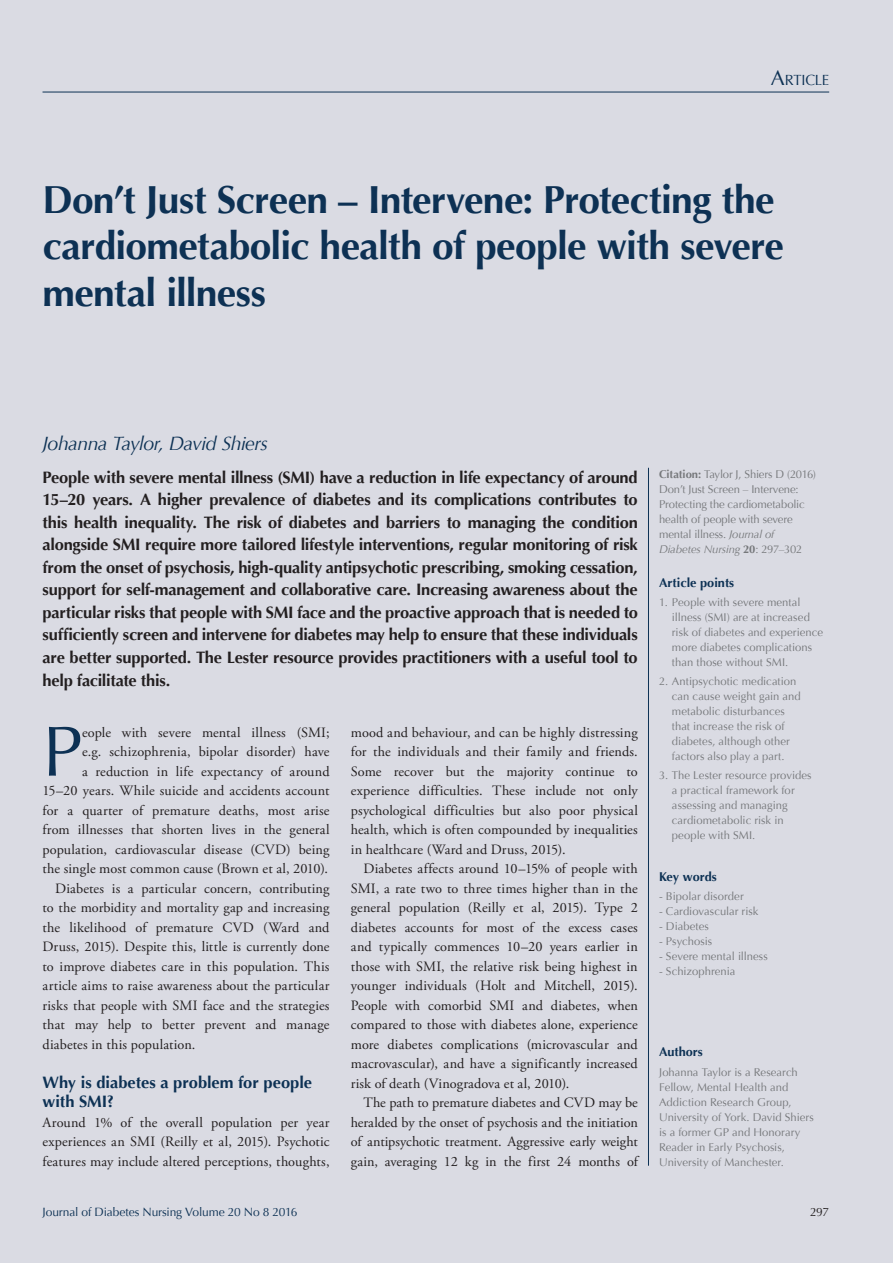
<style>
.page{position:relative;width:893px;height:1263px;background:#dadbe3}
.page>*{position:absolute;margin:0;border:0;box-sizing:border-box;transform-origin:0 0}
.t1{font:71.25px "Optima";color:#0d3154}
.t2{font:700 39px/46.5px "Optima";letter-spacing:-.02em;color:#0d3154}
.t3{font:italic 19.5px "Optima";letter-spacing:-.03em;color:#0d3154}
.t4{font:700 16.5px/22.5px "Optima";letter-spacing:-.02em;color:#231f20;text-align:justify}
.t5{font:700 16.5px/19.5px "Optima";color:#0d3154}
.t6{font:14.7px "Optima";letter-spacing:-.02em;color:#0d3154}
.t7{font:14.25px/19.5px "Adobe Garamond Pro";letter-spacing:.01em;color:#231f20;text-align:justify}
.t8{font:700 12.75px "Optima";color:#0d3154}
.t9{font:12px "Optima";letter-spacing:-.015em;color:#0d3154}
.t10{font:12px "Optima";color:#231f20}
.t11{font:11.25px/15px "Optima";color:#76787b}
.s1{font-size:21px}
.s2{font-weight:700}
.s3{font-style:italic}
</style>
<div class="page">
<hr style="left:43px;top:92px;width:786px;height:1px;background:#0d3154">
<hr style="left:648px;top:468px;width:1px;height:698px;background:#0d3154">
<p class="t6" style="left:771px;top:72px;width:60px"><span class="s1">A</span>RTICLE</p>
<h2 class="t2" style="left:43px;top:180px;width:743px">Don’t Just Screen – Intervene: Protecting the cardiometabolic health of people with severe mental illness</h2>
<h3 class="t3" style="left:43px;top:436px;width:227px">Johanna Taylor, David Shiers</h3>
<p class="t4" style="left:43px;top:468px;width:597px">People with severe mental illness (SMI) have a reduction in life expectancy of around 15–20 years. A higher prevalence of diabetes and its complications contributes to this health inequality. The risk of diabetes and barriers to managing the condition alongside SMI require more tailored lifestyle interventions, regular monitoring of risk from the onset of psychosis, high-quality antipsychotic prescribing, smoking cessation, support for self-management and collaborative care. Increasing awareness about the particular risks that people with SMI face and the proactive approach that is needed to sufficiently screen and intervene for diabetes may help to ensure that these individuals are better supported. The Lester resource provides practitioners with a useful tool to help facilitate this.</p>
<h1 class="t1" style="left:43px;top:722px;width:41px">P</h1>
<p class="t7" style="left:82px;top:724px;width:249px">eople with severe mental illness (SMI;</p>
<p class="t7" style="left:351px;top:724px;width:289px">mood and behaviour, and can be highly distressing for the individuals and their family and friends.<br>Some recover but the majority continue to experience difficulties. These include not only psychological difficulties but also poor physical health, which is often compounded by inequalities in healthcare (Ward and Druss, 2015).</p>
<p class="t7" style="left:351px;top:860px;width:289px;text-indent:13px">Diabetes affects around 10–15% of people with SMI, a rate two to three times higher than in the general population (Reilly et al, 2015). Type 2 diabetes accounts for most of the excess cases and typically commences 10–20 years earlier in those with SMI, the relative risk being highest in younger individuals (Holt and Mitchell, 2015).<br>People with comorbid SMI and diabetes, when compared to those with diabetes alone, experience more diabetes complications (microvascular and macrovascular), and have a significantly increased risk of death (Vinogradova et al, 2010).</p>
<p class="t7" style="left:351px;top:1094px;width:289px;text-indent:13px">The path to premature diabetes and CVD may be heralded by the onset of psychosis and the initiation of antipsychotic treatment. Aggressive early weight gain, averaging 12 kg in the first 24 months of</p>
<p class="t7" style="left:82px;top:743px;width:249px">e.g. schizophrenia, bipolar disorder) have</p>
<p class="t7" style="left:82px;top:763px;width:249px">a reduction in life expectancy of around</p>
<p class="t7" style="left:43px;top:782px;width:288px">15–20 years. While suicide and accidents account</p>
<p class="t7" style="left:43px;top:802px;width:289px">for a quarter of premature deaths, most arise</p>
<p class="t7" style="left:43px;top:821px;width:289px">from illnesses that shorten lives in the general</p>
<p class="t7" style="left:43px;top:841px;width:289px">population, cardiovascular disease (CVD) being</p>
<p class="t7" style="left:43px;top:860px;width:287px">the single most common cause (Brown et al, 2010).</p>
<p class="t7" style="left:55px;top:880px;width:276px">Diabetes is a particular concern, contributing</p>
<p class="t7" style="left:43px;top:899px;width:289px">to the morbidity and mortality gap and increasing</p>
<p class="t7" style="left:43px;top:919px;width:289px">the likelihood of premature CVD (Ward and</p>
<p class="t7" style="left:43px;top:938px;width:289px">Druss, 2015). Despite this, little is currently done</p>
<p class="t7" style="left:43px;top:958px;width:289px">to improve diabetes care in this population. This</p>
<p class="t7" style="left:43px;top:977px;width:289px">article aims to raise awareness about the particular</p>
<p class="t7" style="left:43px;top:997px;width:289px">risks that people with SMI face and the strategies</p>
<p class="t7" style="left:43px;top:1016px;width:289px">that may help to better prevent and manage</p>
<p class="t7" style="left:43px;top:1036px;width:154px">diabetes in this population.</p>
<p class="t5" style="left:43px;top:1074px;width:271px">Why is diabetes a problem for people with SMI?</p>
<p class="t7" style="left:43px;top:1114px;width:289px">Around 1% of the overall population per year experiences an SMI (Reilly et al, 2015). Psychotic features may include altered perceptions, thoughts,</p>
<p class="t11" style="left:659px;top:468px;width:158px"><span class="s2">Citation:</span> Taylor J, Shiers D (2016)<br>Don’t Just Screen – Intervene:<br>Protecting the cardiometabolic health of people with severe mental illness. <span class="s3">Journal of<br>Diabetes Nursing</span> <span class="s2">20</span>: 297–302</p>
<p class="t8" style="left:659px;top:577px;width:77px">Article points</p>
<p class="t11" style="left:672px;top:596px;width:153px;text-indent:-13px">1. People with severe mental illness (SMI) are at increased risk of diabetes and experience more diabetes complications than those without SMI.</p>
<p class="t11" style="left:672px;top:675px;width:130px;text-indent:-13px">2. Antipsychotic medication can cause weight gain and metabolic disturbances that increase the risk of diabetes, although other factors also play a part.</p>
<p class="t11" style="left:672px;top:769px;width:141px;text-indent:-13px">3. The Lester resource provides a practical framework for assessing and managing cardiometabolic risk in people with SMI.</p>
<p class="t8" style="left:659px;top:871px;width:59px">Key words</p>
<p class="t11" style="left:659px;top:890px;width:86px">- Bipolar disorder</p>
<p class="t11" style="left:659px;top:905px;width:101px">- Cardiovascular risk</p>
<p class="t11" style="left:659px;top:920px;width:51px">- Diabetes</p>
<p class="t11" style="left:659px;top:935px;width:55px">- Psychosis</p>
<p class="t11" style="left:659px;top:950px;width:110px">- Severe mental illness</p>
<p class="t11" style="left:659px;top:965px;width:78px">- Schizophrenia</p>
<p class="t8" style="left:659px;top:1047px;width:45px">Authors</p>
<p class="t11" style="left:659px;top:1065px;width:156px">Johanna Taylor is a Research<br>Fellow, Mental Health and<br>Addiction Research Group,<br>University of York. David Shiers is a former GP and Honorary<br>Reader in Early Psychosis,<br>University of Manchester.</p>
<p class="t9" style="left:43px;top:1207px;width:257px">Journal of Diabetes Nursing Volume 20 No 8 2016</p>
<p class="t10" style="left:810px;top:1207px;width:21px">297</p>
</div>
